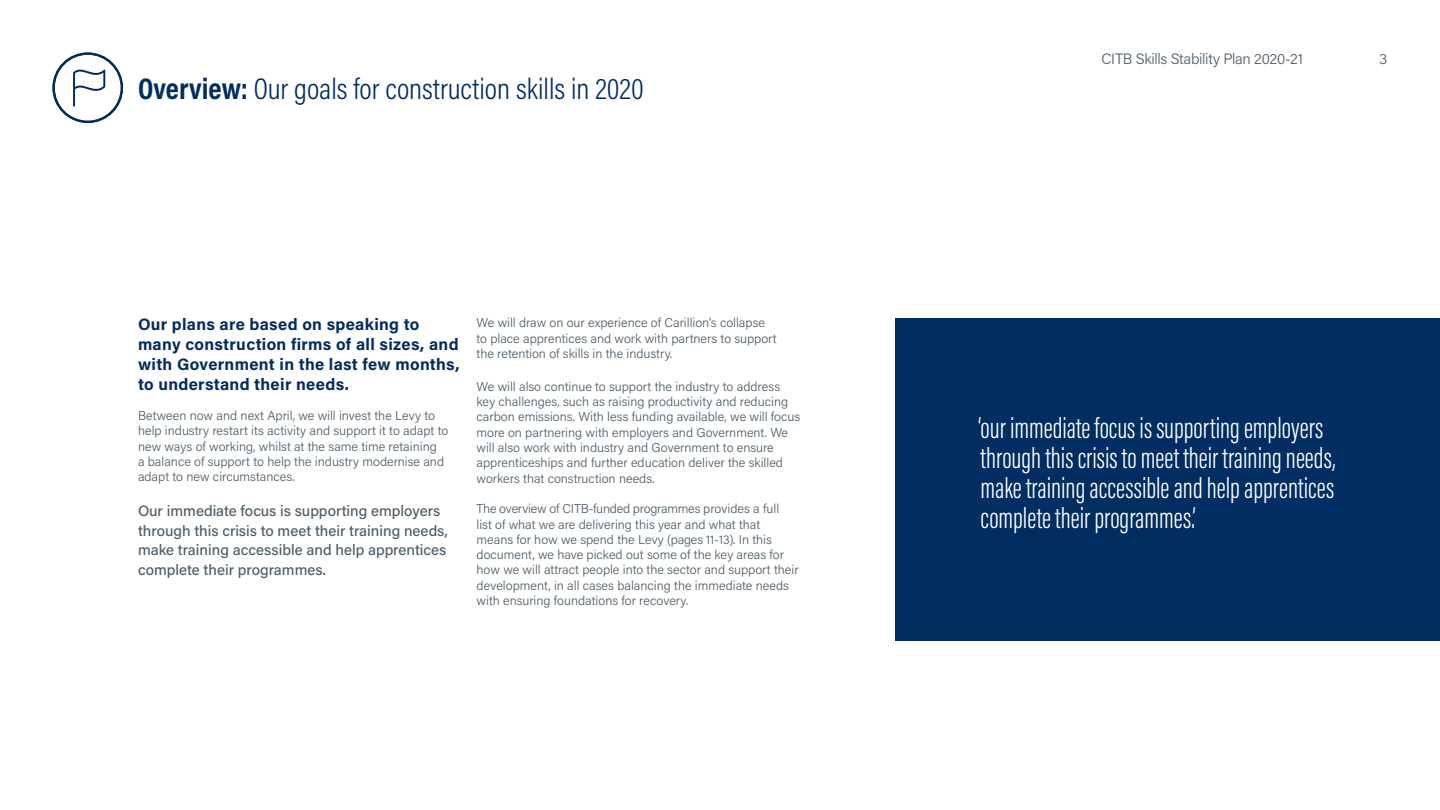
<style>
.page{position:relative;width:1440px;height:810px;background:#fff}
.page>*{position:absolute;margin:0;border:0;box-sizing:border-box;transform-origin:0 0}
.t1{font:300 30px/30px "Acumin Pro Extra Cond";color:#fff}
.t2{font:300 30px "Acumin Pro Cond";color:#002d62}
.t3{font:700 16.5px/19.8px "Acumin Pro";letter-spacing:.02em;color:#002d62}
.t4{font:500 15px/19.5px "Acumin Pro";color:#4d5d68}
.t5{font:300 15px "Acumin Pro";letter-spacing:-.02em;color:#4d5d68}
.t6{font:300 12.75px/15.3px "Acumin Pro";color:#4d5d68}
.s1{font-weight:700}
</style>
<div class="page">
<div style="left:895px;top:318px;width:545px;height:322px;background:#002d62"></div>
<svg style="left:52px;top:52px;width:71px;height:71px"></svg>
<h1 class="t2" style="left:138px;top:69px;width:507px"><span class="s1">Overview:</span> Our goals for construction skills in 2020</h1>
<p class="t3" style="left:138px;top:314px;width:323px">Our plans are based on speaking to many construction firms of all sizes, and with Government in the last few months, to understand their needs.</p>
<p class="t6" style="left:138px;top:408px;width:312px">Between now and next April, we will invest the Levy to help industry restart its activity and support it to adapt to new ways of working, whilst at the same time retaining<br>a balance of support to help the industry modernise and adapt to new circumstances.</p>
<p class="t4" style="left:138px;top:501px;width:311px">Our immediate focus is supporting employers through this crisis to meet their training needs, make training accessible and help apprentices complete their programmes.</p>
<p class="t6" style="left:477px;top:315px;width:302px">We will draw on our experience of Carillion’s collapse to place apprentices and work with partners to support the retention of skills in the industry.</p>
<p class="t6" style="left:477px;top:378px;width:325px">We will also continue to support the industry to address key challenges, such as raising productivity and reducing carbon emissions. With less funding available, we will focus more on partnering with employers and Government. We will also work with industry and Government to ensure apprenticeships and further education deliver the skilled workers that construction needs.</p>
<p class="t6" style="left:477px;top:501px;width:324px">The overview of CITB-funded programmes provides a full<br>list of what we are delivering this year and what that means for how we spend the Levy (pages 11-13). In this document, we have picked out some of the key areas for how we will attract people into the sector and support their development, in all cases balancing the immediate needs with ensuring foundations for recovery.</p>
<p class="t5" style="left:1101px;top:48px;width:203px">CITB Skills Stability Plan 2020-21</p>
<p class="t5" style="left:1379px;top:48px;width:10px">3</p>
<h1 class="t1" style="left:978px;top:413px;width:359px">‘our immediate focus is supporting employers through this crisis to meet their training needs, make training accessible and help apprentices complete their programmes.’</h1>
</div>
